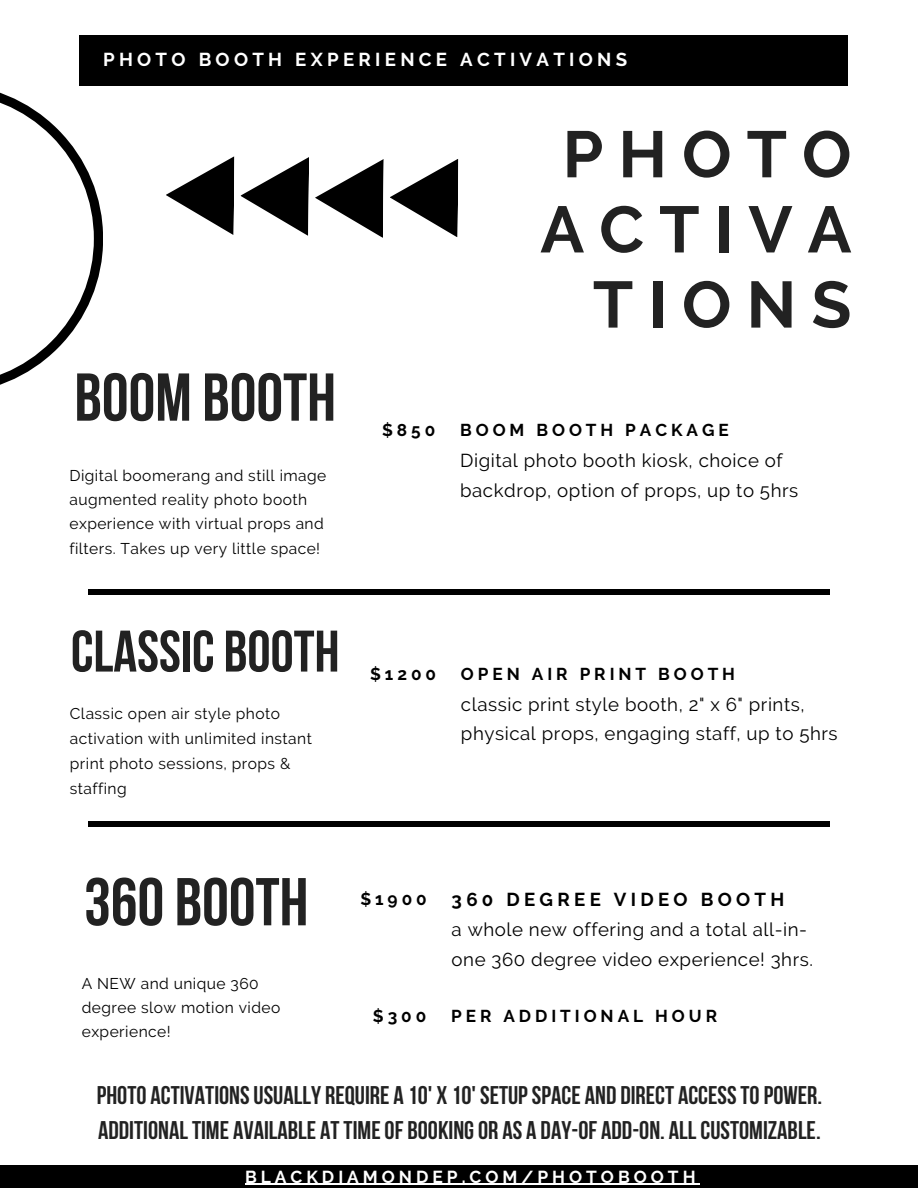
<style>
.page{position:relative;width:918px;height:1188px;background:#fff}
.page>*{position:absolute;margin:0;border:0;box-sizing:border-box;transform-origin:0 0}
.t1{font:700 67.5px "Bebas Neue";color:#222}
.t2{font:700 65.4px/75.2px "Raleway";letter-spacing:.23em;color:#222;text-align:right}
.t3{font:700 58.5px "Bebas Neue";color:#222}
.t4{font:700 25.5px/34.8px "Bebas Neue";color:#222}
.t5{font:18.6px/29.7px "Raleway";letter-spacing:.03em;color:#000}
.t6{font:700 18.6px "Raleway";letter-spacing:.23em;color:#fff}
.t7{font:700 18.6px "Raleway";letter-spacing:.23em;color:#000}
.t8{font:700 17.25px "Raleway";letter-spacing:.23em;color:#fff}
.t9{font:700 17.1px "Raleway";letter-spacing:.23em;color:#000}
.t10{font:15.6px/24.3px "Raleway";letter-spacing:.03em;color:#000}
</style>
<div class="page">
<div style="left:79px;top:35px;width:769px;height:51px;background:#000"></div>
<svg style="left:0;top:92px;width:103px;height:293px"></svg>
<svg style="left:390px;top:159px;width:68px;height:78px"></svg>
<svg style="left:315px;top:159px;width:69px;height:79px"></svg>
<svg style="left:166px;top:156px;width:143px;height:80px"></svg>
<div style="left:89px;top:590px;width:741px;height:5px;background:#000"></div>
<div style="left:89px;top:822px;width:741px;height:5px;background:#000"></div>
<div style="left:0;top:1166px;width:918px;height:22px;background:#000"></div>
<hr style="left:245px;top:1184px;width:455px;height:1px;background:#fff">
<h4 class="t6" style="left:103px;top:49px;width:526px">PHOTO BOOTH EXPERIENCE ACTIVATIONS</h4>
<h1 class="t1" style="left:74px;top:370px;width:263px">BOOM BOOTH</h1>
<h1 class="t10" style="left:69px;top:463px;width:259px">Digital boomerang and still image augmented reality photo booth experience with virtual props and filters. Takes up very little space!</h1>
<h5 class="t3" style="left:71px;top:628px;width:270px">CLASSIC BOOTH</h5>
<h2 class="t10" style="left:70px;top:701px;width:244px;line-height:24.8px">Classic open air style photo activation with unlimited instant print photo sessions, props &amp; staffing</h2>
<h5 class="t2" style="left:540px;top:117px;width:313px">PHOTO<br>ACTIVA<br>TIONS</h5>
<p class="t9" style="left:382px;top:420px;width:55px">$850</p>
<h6 class="t9" style="left:460px;top:420px;width:270px">BOOM BOOTH PACKAGE</h6>
<h6 class="t5" style="left:460px;top:446px;width:340px">Digital photo booth kiosk, choice of backdrop, option of props, up to 5hrs</h6>
<p class="t9" style="left:370px;top:664px;width:67px">$1200</p>
<h6 class="t9" style="left:461px;top:664px;width:276px">OPEN AIR PRINT BOOTH</h6>
<h6 class="t5" style="left:461px;top:689px;width:378px">classic print style booth, 2" x 6" prints, physical props, engaging staff, up to 5hrs</h6>
<h5 class="t1" style="left:84px;top:875px;width:226px">360 BOOTH</h5>
<h1 class="t10" style="left:82px;top:971px;width:200px">A NEW and unique 360 degree slow motion video experience!</h1>
<p class="t9" style="left:360px;top:889px;width:68px">$1900</p>
<h6 class="t7" style="left:452px;top:888px;width:334px">360 DEGREE VIDEO BOOTH</h6>
<h4 class="t5" style="left:452px;top:914px;width:363px">a whole new offering and a total all-in&shy;one 360 degree video experience! 3hrs.</h4>
<h3 class="t9" style="left:373px;top:1006px;width:55px">$300</h3>
<h6 class="t9" style="left:451px;top:1006px;width:267px">PER ADDITIONAL HOUR</h6>
<h6 class="t4" style="left:97px;top:1081px;width:727px">PHOTO ACTIVATIONSUSUALLY REQUIRE A 10' X 10' SETUPSPACE AND DIRECT ACCESSTOPOWER.<br>ADDITIONALTIME AVAILABLE ATTIMEOF BOOKINGOR AS A DAY-OF ADD-ON. ALLCUSTOMIZABLE.</h6>
<h6 class="t8" style="left:245px;top:1166px;width:452px">BLACKDIAMONDEP.COM/PHOTOBOOTH</h6>
</div>
